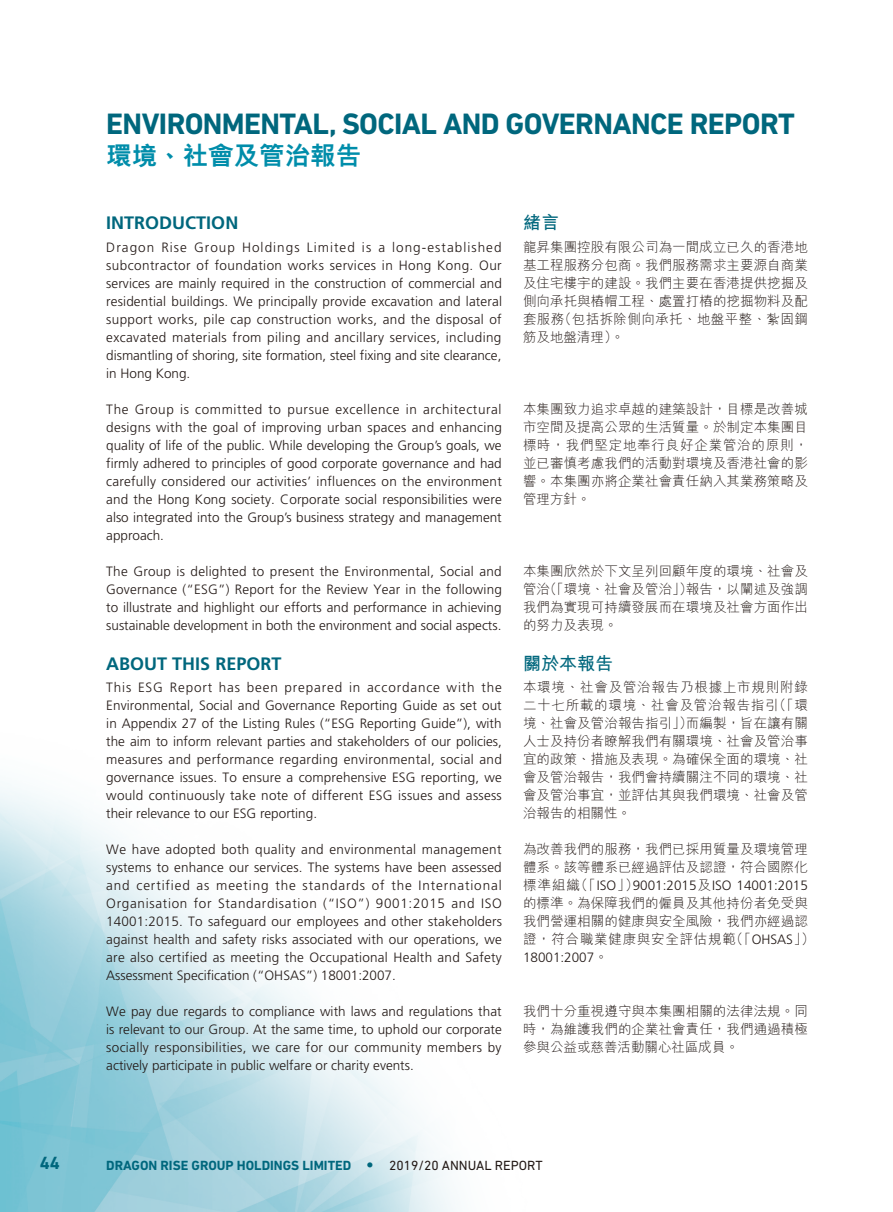
<style>
.page{position:relative;width:893px;height:1212px;background:#fff}
.page>*{position:absolute;margin:0;border:0;box-sizing:border-box;transform-origin:0 0}
.t1{font:700 30px "DIN Next LT Pro";letter-spacing:-.02em;color:#00677d}
.t2{font:800 25.5px "M Hei HK";color:#008daa}
.t3{font:700 18px "Frutiger LT Std";color:#00677d}
.t4{font:700 18px "M Hei HK";color:#00677d}
.t5{font:700 18px "DIN Next LT Pro";color:#00677d}
.t6{font:300 13.5px/18px "Frutiger LT Std";color:#231916;text-align:justify}
.t7{font:300 13.5px/18px "M Hei HK";letter-spacing:.005em;color:#231916;text-align:justify}
.t8{font:700 13.5px "DIN Next LT Pro";color:#00677d}
.s1{font-family:"M Hei HK"}
.s2{font-family:"Frutiger LT Std"}
.s3{font-family:"Futura Std";font-weight:300}
.s4{font-weight:400;color:#231916}
</style>
<div class="page">
<img style="left:0;top:783px;width:456px;height:429px">
<h1 class="t1" style="left:106px;top:106px;width:690px">ENVIRONMENTAL, SOCIAL AND GOVERNANCE REPORT</h1>
<h2 class="t2" style="left:106px;top:143px;width:256px">環境、社會及管治報告</h2>
<h3 class="t3" style="left:106px;top:212px;width:134px">INTRODUCTION</h3>
<p class="t6" style="left:106px;top:238px;width:397px">Dragon Rise Group Holdings Limited is a long-established subcontractor of foundation works services in Hong Kong. Our services are mainly required in the construction of commercial and residential buildings. We principally provide excavation and lateral support works, pile cap construction works, and the disposal of excavated materials from piling and ancillary services, including dismantling of shoring, site formation, steel fixing and site clearance, in Hong Kong.</p>
<p class="t6" style="left:106px;top:400px;width:397px">The Group is committed to pursue excellence in architectural designs with the goal of improving urban spaces and enhancing quality of life of the public. While developing the Group’s goals, we firmly adhered to principles of good corporate governance and had carefully considered our activities’ influences on the environment and the Hong Kong society. Corporate social responsibilities were also integrated into the Group’s business strategy and management approach.</p>
<p class="t6" style="left:106px;top:562px;width:397px">The Group is delighted to present the Environmental, Social and Governance (“ESG”) Report for the Review Year in the following to illustrate and highlight our efforts and performance in achieving sustainable development in both the environment and social aspects.</p>
<h3 class="t3" style="left:106px;top:653px;width:177px">ABOUT THIS REPORT</h3>
<p class="t6" style="left:106px;top:679px;width:397px">This ESG Report has been prepared in accordance with the Environmental, Social and Governance Reporting Guide as set out in Appendix 27 of the Listing Rules (“ESG Reporting Guide”), with the aim to inform relevant parties and stakeholders of our policies, measures and performance regarding environmental, social and governance issues. To ensure a comprehensive ESG reporting, we would continuously take note of different ESG issues and assess their relevance to our ESG reporting.</p>
<p class="t6" style="left:106px;top:841px;width:397px">We have adopted both quality and environmental management systems to enhance our services. The systems have been assessed and certified as meeting the standards of the International Organisation for Standardisation (“ISO”) 9001:2015 and ISO 14001:2015. To safeguard our employees and other stakeholders against health and safety risks associated with our operations, we are also certified as meeting the Occupational Health and Safety Assessment Specification (“OHSAS”) 18001:2007.</p>
<p class="t6" style="left:106px;top:1003px;width:397px">We pay due regards to compliance with laws and regulations that is relevant to our Group. At the same time, to uphold our corporate socially responsibilities, we care for our community members by actively participate in public welfare or charity events.</p>
<h3 class="t4" style="left:523px;top:209px;width:37px">緒言</h3>
<p class="t7" style="left:523px;top:237px;width:286px">龍昇集團控股有限公司為一間成立已久的香港地基工程服務分包商。我們服務需求主要源自商業及住宅樓宇的建設。我們主要在香港提供挖掘及側向承托與樁帽工程、處置打樁的挖掘物料及配套服務（包括拆除側向承托、地盤平整、紮固鋼筋及地盤清理）。</p>
<p class="t7" style="left:523px;top:399px;width:286px">本集團致力追求卓越的建築設計，目標是改善城市空間及提高公眾的生活質量。於制定本集團目標時，我們堅定地奉行良好企業管治的原則，並已審慎考慮我們的活動對環境及香港社會的影響。本集團亦將企業社會責任納入其業務策略及管理方針。</p>
<p class="t7" style="left:523px;top:561px;width:286px">本集團欣然於下文呈列回顧年度的環境、社會及管治（「環境、社會及管治」）報告，以闡述及強調我們為實現可持續發展而在環境及社會方面作出的努力及表現。</p>
<h3 class="t4" style="left:523px;top:650px;width:91px">關於本報告</h3>
<p class="t7" style="left:523px;top:678px;width:286px">本環境、社會及管治報告乃根據上市規則附錄二十七所載的環境、社會及管治報告指引（「環境、社會及管治報告指引」）而編製，旨在讓有關人士及持份者瞭解我們有關環境、社會及管治事宜的政策、措施及表現。為確保全面的環境、社會及管治報告，我們會持續關注不同的環境、社會及管治事宜，並評估其與我們環境、社會及管治報告的相關性。</p>
<p class="t7" style="left:523px;top:840px;width:286px">為改善我們的服務，我們已採用質量及環境管理體系。該等體系已經過評估及認證，符合國際化</p>
<p class="t6" style="left:523px;top:877px;width:286px"><span class="s1">標準組織（「</span>ISO<span class="s1">」）</span>9001:2015<span class="s1">及</span>ISO 14001:2015</p>
<p class="t7" style="left:523px;top:894px;width:293px;text-align:left">的標準。為保障我們的僱員及其他持份者免受與我們營運相關的健康與安全風險，我們亦經過認證，符合職業健康與安全評估規範（「<span class="s2">OHSAS</span>」）</p>
<p class="t6" style="left:523px;top:949px;width:86px">18001:2007<span class="s1">。</span></p>
<p class="t7" style="left:523px;top:1002px;width:286px">我們十分重視遵守與本集團相關的法律法規。同時，為維護我們的企業社會責任，我們通過積極參與公益或慈善活動關心社區成員。</p>
<h3 class="t5" style="left:40px;top:1153px;width:22px">44</h3>
<p class="t8" style="left:106px;top:1157px;width:438px">DRAGON RISE GROUP HOLDINGS LIMITED <span class="s3">•</span> <span class="s4">2019/20 ANNUAL REPORT</span></p>
</div>
